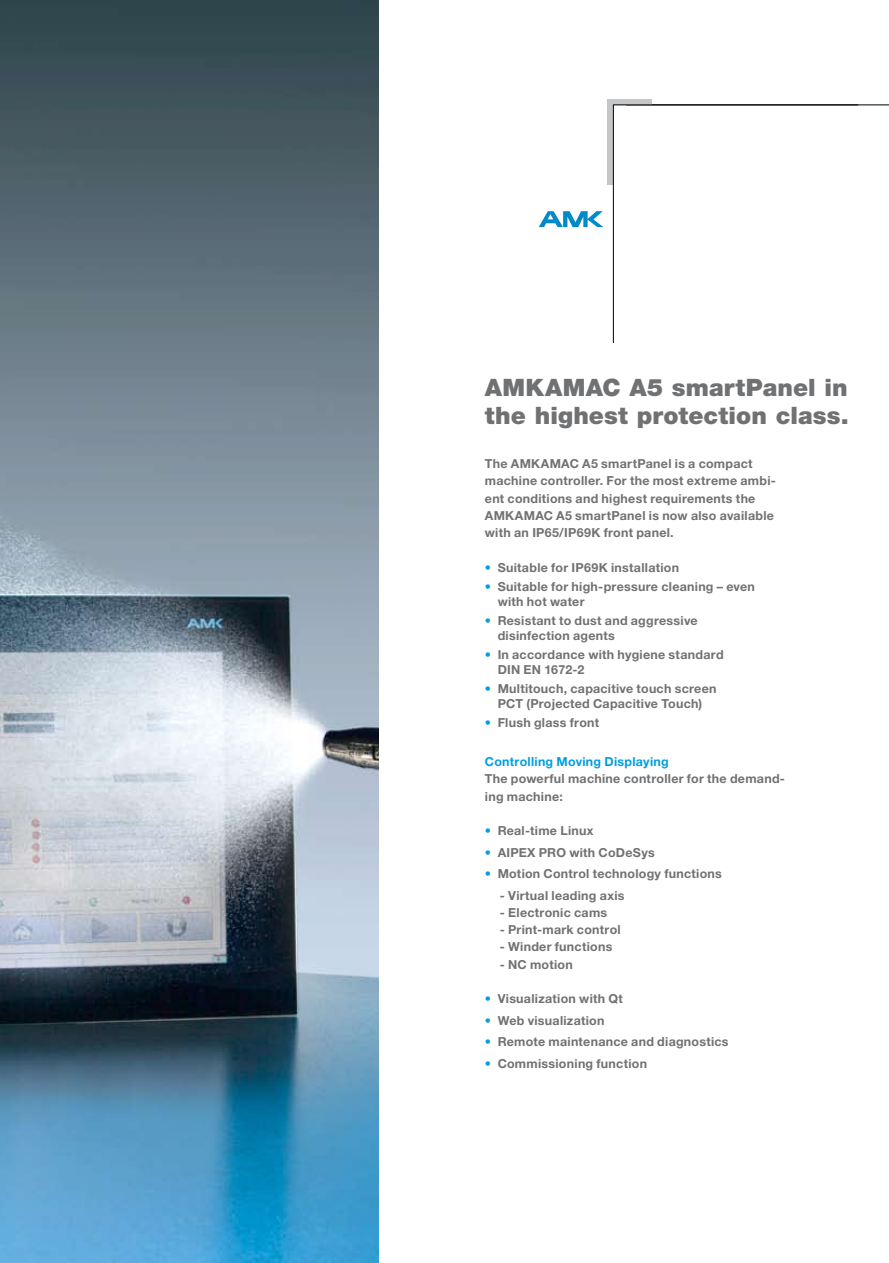
<style>
.page{position:relative;width:889px;height:1263px;background:#fff}
.page>*{position:absolute;margin:0;border:0;box-sizing:border-box;transform-origin:0 0}
.t1{font:900 24px/28.8px "Helvetica Neue LT Pro";letter-spacing:.005em;color:#707173}
.t2{font:700 12.45px/17.2px "Helvetica Neue LT Pro";letter-spacing:.02em;color:#707173}
.t3{font:700 12.45px "Helvetica Neue LT Pro";letter-spacing:.02em;color:#009ee0}
.s1{font-weight:300;color:#009ee0}
</style>
<div class="page">
<hr style="left:626px;top:105px;width:263px;height:1px;background:#000">
<div style="left:608px;top:100px;width:5px;height:85px;background:#c5c6c8"></div>
<div style="left:609px;top:100px;width:42px;height:5px;background:#c5c6c8"></div>
<hr style="left:613px;top:105px;width:245px;height:1px;background:#000">
<hr style="left:613px;top:105px;width:1px;height:238px;background:#000">
<svg style="left:539px;top:211px;width:64px;height:16px"></svg>
<img style="left:0;top:0;width:378px;height:1263px">
<h1 class="t1" style="left:485px;top:373px;width:365px">AMKAMAC A5 smartPanel in the highest protection class.</h1>
<p class="t2" style="left:485px;top:455px;width:292px">The AMKAMAC A5 smartPanel is a compact machine controller. For the most extreme ambi&shy;ent conditions and highest requirements the AMKAMAC A5 smartPanel is now also available with an IP65/IP69K front panel.</p>
<p class="t2" style="left:485px;top:558px;width:196px"><span class="s1">•</span> Suitable for IP69K installation</p>
<p class="t2" style="left:497px;top:579px;width:259px;line-height:15px;text-indent:-13px"><span class="s1">•</span> Suitable for high-pressure cleaning – even with hot water</p>
<p class="t2" style="left:497px;top:613px;width:201px;line-height:15px;text-indent:-13px"><span class="s1">•</span> Resistant to dust and aggressive disinfection agents</p>
<p class="t2" style="left:497px;top:647px;width:227px;line-height:15px;text-indent:-13px"><span class="s1">•</span> In accordance with hygiene standard<br>DIN EN 1672-2</p>
<p class="t2" style="left:485px;top:681px;width:233px;line-height:15px;text-align:center"><span class="s1">•</span> Multitouch, capacitive touch screen<br>PCT (Projected Capacitive Touch)</p>
<p class="t2" style="left:485px;top:714px;width:116px"><span class="s1">•</span> Flush glass front</p>
<p class="t3" style="left:485px;top:754px;width:185px">Controlling Moving Displaying</p>
<p class="t2" style="left:485px;top:770px;width:302px">The powerful machine controller for the demand&shy;ing machine:</p>
<p class="t2" style="left:485px;top:822px;width:110px"><span class="s1">•</span> Real-time Linux</p>
<p class="t2" style="left:485px;top:843px;width:171px"><span class="s1">•</span> AIPEX PRO with CoDeSys</p>
<p class="t2" style="left:485px;top:865px;width:238px"><span class="s1">•</span> Motion Control technology functions</p>
<p class="t2" style="left:500px;top:886px;width:126px">- Virtual leading axis</p>
<p class="t2" style="left:500px;top:903px;width:109px">- Electronic cams</p>
<p class="t2" style="left:500px;top:921px;width:122px">- Print-mark control</p>
<p class="t2" style="left:500px;top:938px;width:114px">- Winder functions</p>
<p class="t2" style="left:500px;top:955px;width:74px">- NC motion</p>
<p class="t2" style="left:485px;top:990px;width:140px"><span class="s1">•</span> Visualization with Qt</p>
<p class="t2" style="left:485px;top:1011px;width:121px"><span class="s1">•</span> Web visualization</p>
<p class="t2" style="left:485px;top:1033px;width:245px"><span class="s1">•</span> Remote maintenance and diagnostics</p>
<p class="t2" style="left:485px;top:1054px;width:164px"><span class="s1">•</span> Commissioning function</p>
</div>
